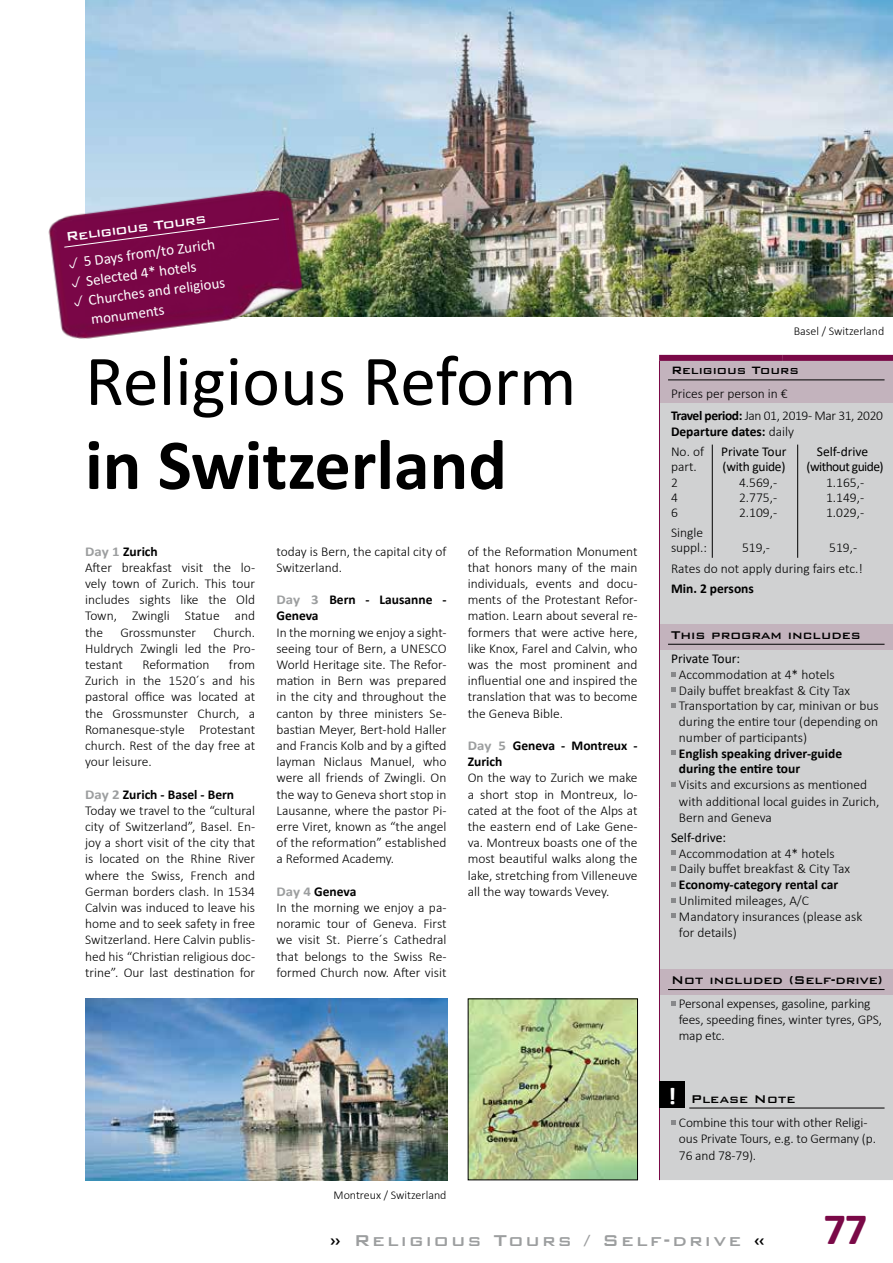
<style>
.page{position:relative;width:893px;height:1263px;background:#fff}
.page>*{position:absolute;margin:0;border:0;box-sizing:border-box;transform-origin:0 0}
.t1{font:72px "Calibri";color:#000}
.t2{font:700 72px "Calibri";color:#000}
.t3{font:700 45px "Calibri";color:#7a0947}
.t4{font:500 21px "Bank Gothic BT";letter-spacing:.1em;color:#9c9e9f}
.t5{font:500 16.5px "Bank Gothic BT";color:#fff}
.t6{font:15px/19.4px "Calibri";color:#fff}
.t7{font:500 15px "Bank Gothic BT";color:#000}
.t8{font:500 14.25px "Bank Gothic BT";color:#000}
.t9{font:300 13.5px/16.2px "Calibri";color:#000}
.t10{font:700 13.5px/16.2px "Calibri";color:#000}
.t11{font:13.5px "Calibri";letter-spacing:-.01em;color:#000}
.t12{font:300 13.5px/22.2px "Calibri";letter-spacing:-.02em;color:#000}
.t13{font:13.5px "Calibri";letter-spacing:-.04em;color:#000}
.t14{font:300 12px "Calibri";color:#000}
.s1{font-weight:700;color:#9c9e9f}
.s2{font-weight:700}
.s3{color:#9c9e9f}
.s4{font-weight:300}
.s5{font-family:"Calibri";font-weight:700;font-size:24px;color:#fff}
.s6{color:#000}
</style>
<div class="page">
<div style="left:660px;top:403px;width:233px;height:777px;background:#d0d1d2"></div>
<div style="left:659px;top:355px;width:124px;height:6px;background:#7a0947"></div>
<div style="left:783px;top:355px;width:110px;height:6px;background:#7a0947"></div>
<hr style="left:659px;top:361px;width:1px;height:447px;background:#7a0947">
<hr style="left:659px;top:808px;width:1px;height:372px;background:#7a0947">
<img style="left:86px;top:998px;width:361px;height:182px">
<div style="left:660px;top:624px;width:233px;height:26px;background:#c3b3bd"></div>
<img style="left:470px;top:1000px;width:166px;height:178px">
<div style="left:660px;top:359px;width:233px;height:44px;background:#c3b3bd"></div>
<hr style="left:797px;top:445px;width:1px;height:113px;background:#000">
<div style="left:659px;top:969px;width:234px;height:26px;background:#c3b3bd"></div>
<hr style="left:712px;top:445px;width:1px;height:113px;background:#000">
<img style="left:85px;top:0;width:808px;height:317px">
<img style="left:48px;top:175px;width:265px;height:164px">
<div style="left:64px;top:218px;width:216px;height:30px;background:#790646"></div>
<hr style="left:668px;top:379px;width:216px;height:1px;background:#000">
<hr style="left:668px;top:644px;width:216px;height:1px;background:#000">
<hr style="left:668px;top:989px;width:216px;height:1px;background:#000">
<hr style="left:689px;top:1108px;width:195px;height:1px;background:#000">
<svg style="left:671px;top:672px;width:5px;height:4px"></svg>
<svg style="left:671px;top:687px;width:5px;height:5px"></svg>
<svg style="left:671px;top:703px;width:5px;height:5px"></svg>
<svg style="left:671px;top:750px;width:5px;height:5px"></svg>
<svg style="left:671px;top:782px;width:5px;height:5px"></svg>
<svg style="left:671px;top:850px;width:5px;height:5px"></svg>
<svg style="left:671px;top:866px;width:5px;height:5px"></svg>
<svg style="left:671px;top:882px;width:5px;height:5px"></svg>
<svg style="left:671px;top:898px;width:5px;height:5px"></svg>
<svg style="left:671px;top:913px;width:5px;height:5px"></svg>
<svg style="left:671px;top:1001px;width:5px;height:5px"></svg>
<div style="left:659px;top:1081px;width:26px;height:27px;background:#000"></div>
<svg style="left:671px;top:1120px;width:5px;height:5px"></svg>
<svg style="left:68px;top:257px;width:11px;height:11px"></svg>
<svg style="left:71px;top:276px;width:10px;height:12px"></svg>
<svg style="left:74px;top:295px;width:10px;height:12px"></svg>
<p class="t5" style="left:65px;top:229px;width:143px;rotate:-8deg">Religious Tours</p>
<p class="t6" style="left:82px;top:252px;width:139px;rotate:-8deg">5 Days from/to Zurich<br>Selected 4* hotels<br>Churches and religious monuments</p>
<h1 class="t1" style="left:85px;top:331px;width:493px">Religious Reform</h1>
<h1 class="t2" style="left:85px;top:414px;width:423px">in Switzerland</h1>
<p class="t9" style="left:85px;top:543px;width:172px"><span class="s1">Day 1</span> <span class="s2">Zurich<br></span>After breakfast visit the lo&shy;vely town of Zurich. This tour includes sights like the Old<br>Town, Zwingli Statue and the</p>
<p class="t9" style="left:85px;top:624px;width:172px;text-align:justify;text-indent:128px">Church.<br>Huldrych Zwingli led the Pro&shy;testant</p>
<p class="t9" style="left:120px;top:624px;width:77px">Grossmunster</p>
<p class="t9" style="left:85px;top:656px;width:172px;text-align:justify;text-indent:144px">from Zurich in the 1520´s and his pastoral office was located at the Grossmunster Church, a Romanesque-style Protestant church. Rest of the day free at your leisure.</p>
<p class="t9" style="left:85px;top:786px;width:172px"><span class="s1">Day 2</span> <span class="s2">Zurich - Basel - Bern<br></span>Today we travel to the “cultural city of Switzerland”, Basel. En&shy;joy a short visit of the city that is located on the Rhine River where the Swiss, French and<br>German borders clash. In 1534<br>Calvin was induced to leave his home and to seek safety in free<br>Switzerland. Here Calvin publis&shy;hed his “Christian religious doc&shy;trine”. Our last destination for</p>
<p class="t9" style="left:142px;top:656px;width:69px">Reformation</p>
<p class="t9" style="left:276px;top:543px;width:172px">today is Bern, the capital city of<br>Switzerland.</p>
<p class="t10" style="left:276px;top:591px;width:172px"><span class="s3">Day 3</span> Bern - Lausanne -<br>Geneva</p>
<p class="t9" style="left:276px;top:624px;width:172px;text-align:justify">In the morning we enjoy a sight&shy;seeing tour of Bern, a UNESCO World Heritage site. The Refor&shy;mation in Bern was prepared in the city and throughout the canton by three ministers Se&shy;bastian Meyer, Bert-hold Haller and Francis Kolb and by a gifted layman Niclaus Manuel, who were all friends of Zwingli. On the way to Geneva short stop in Lausanne, where the pastor Pi&shy;erre Viret, known as “the angel of the reformation” established a Reformed Academy.</p>
<p class="t9" style="left:276px;top:883px;width:172px"><span class="s1">Day 4</span> <span class="s2">Geneva<br></span>In the morning we enjoy a pa&shy;noramic tour of Geneva. First we visit St. Pierre´s Cathedral that belongs to the Swiss Re&shy;formed Church now. After visit</p>
<p class="t9" style="left:468px;top:543px;width:171px;text-align:justify">of the Reformation Monument that honors many of the main individuals, events and docu&shy;ments of the Protestant Refor&shy;mation. Learn about several re&shy;formers that were active here, like Knox, Farel and Calvin, who was the most prominent and influential one and inspired the translation that was to become the Geneva Bible.</p>
<p class="t10" style="left:468px;top:737px;width:171px"><span class="s3">Day 5</span> Geneva - Montreux -<br>Zurich</p>
<p class="t9" style="left:468px;top:770px;width:171px;text-align:justify">On the way to Zurich we make a short stop in Montreux, lo&shy;cated at the foot of the Alps at the eastern end of Lake Gene&shy;va. Montreux boasts one of the most beautiful walks along the lake, stretching from Villeneuve all the way towards Vevey.</p>
<p class="t14" style="left:333px;top:1187px;width:114px">Montreux / Switzerland</p>
<p class="t14" style="left:794px;top:324px;width:92px">Basel / Switzerland</p>
<p class="t8" style="left:671px;top:363px;width:129px">Religious Tours</p>
<p class="t12" style="left:671px;top:382px;width:213px">Prices per person in €<br><span class="s2">Travel period:</span> Jan 01, 2019 - Mar 31, 2020</p>
<p class="t10" style="left:671px;top:422px;width:124px;line-height:19.8px">Departure dates: <span class="s4">daily<br>No. of</span></p>
<p class="t11" style="left:721px;top:442px;width:67px">Private Tour</p>
<p class="t11" style="left:817px;top:442px;width:53px">Self-drive</p>
<p class="t9" style="left:671px;top:459px;width:25px">part.</p>
<p class="t11" style="left:722px;top:457px;width:64px">(with guide)</p>
<p class="t13" style="left:806px;top:457px;width:79px">(without guide)</p>
<p class="t9" style="left:671px;top:474px;width:8px">2</p>
<p class="t9" style="left:739px;top:474px;width:40px">4.569,-</p>
<p class="t9" style="left:826px;top:474px;width:40px">1.165,-</p>
<p class="t9" style="left:671px;top:489px;width:8px">4</p>
<p class="t9" style="left:739px;top:489px;width:40px">2.775,-</p>
<p class="t9" style="left:826px;top:489px;width:40px">1.149,-</p>
<p class="t9" style="left:671px;top:504px;width:8px">6</p>
<p class="t9" style="left:739px;top:504px;width:40px">2.109,-</p>
<p class="t9" style="left:826px;top:504px;width:40px">1.029,-</p>
<p class="t9" style="left:671px;top:524px;width:38px;line-height:15.3px">Single suppl.:</p>
<p class="t9" style="left:671px;top:537px;width:193px;line-height:20.4px;text-indent:158px">519,-<br>Rates do not apply during fairs etc.!</p>
<p class="t10" style="left:671px;top:580px;width:84px">Min. 2 persons</p>
<p class="t7" style="left:671px;top:627px;width:191px">This program includes</p>
<p class="t11" style="left:671px;top:649px;width:71px">Private Tour:</p>
<p class="t9" style="left:679px;top:666px;width:201px;line-height:15.8px">Accommodation at 4* hotels<br>Daily buffet breakfast &amp; City Tax<br>Transportation by car, minivan or bus during the entire tour (depending on number of participants)</p>
<p class="t10" style="left:679px;top:745px;width:165px;line-height:15.8px">English speaking driver-guide during the entire tour</p>
<p class="t9" style="left:679px;top:777px;width:202px">Visits and excursions as mentioned with additional local guides in Zurich,<br>Bern and Geneva</p>
<p class="t11" style="left:671px;top:828px;width:57px">Self-drive:</p>
<p class="t9" style="left:679px;top:845px;width:173px;line-height:15.8px">Accommodation at 4* hotels<br>Daily buffet breakfast &amp; City Tax</p>
<p class="t10" style="left:679px;top:876px;width:161px">Economy-category rental car</p>
<p class="t9" style="left:679px;top:892px;width:185px">Unlimited mileages, A/C<br>Mandatory insurances (please ask for details)</p>
<p class="t7" style="left:671px;top:972px;width:213px">Not included (Self-drive)</p>
<p class="t9" style="left:679px;top:996px;width:205px;line-height:15.8px">Personal expenses, gasoline, parking fees, speeding fines, winter tyres, GPS, map etc.</p>
<p class="t9" style="left:742px;top:539px;width:29px">519,-</p>
<p class="t7" style="left:668px;top:1090px;width:129px"><span class="s5">!</span> Please Note</p>
<p class="t9" style="left:679px;top:1114px;width:199px">Combine this tour with other Religi&shy;ous Private Tours, e.g. to Germany (p.<br>76 and 78-79).</p>
<h3 class="t4" style="left:330px;top:1229px;width:437px"><span class="s6">»</span> Religious Tours / Self-drive <span class="s6">«</span></h3>
<h2 class="t3" style="left:823px;top:1197px;width:46px">77</h2>
</div>
